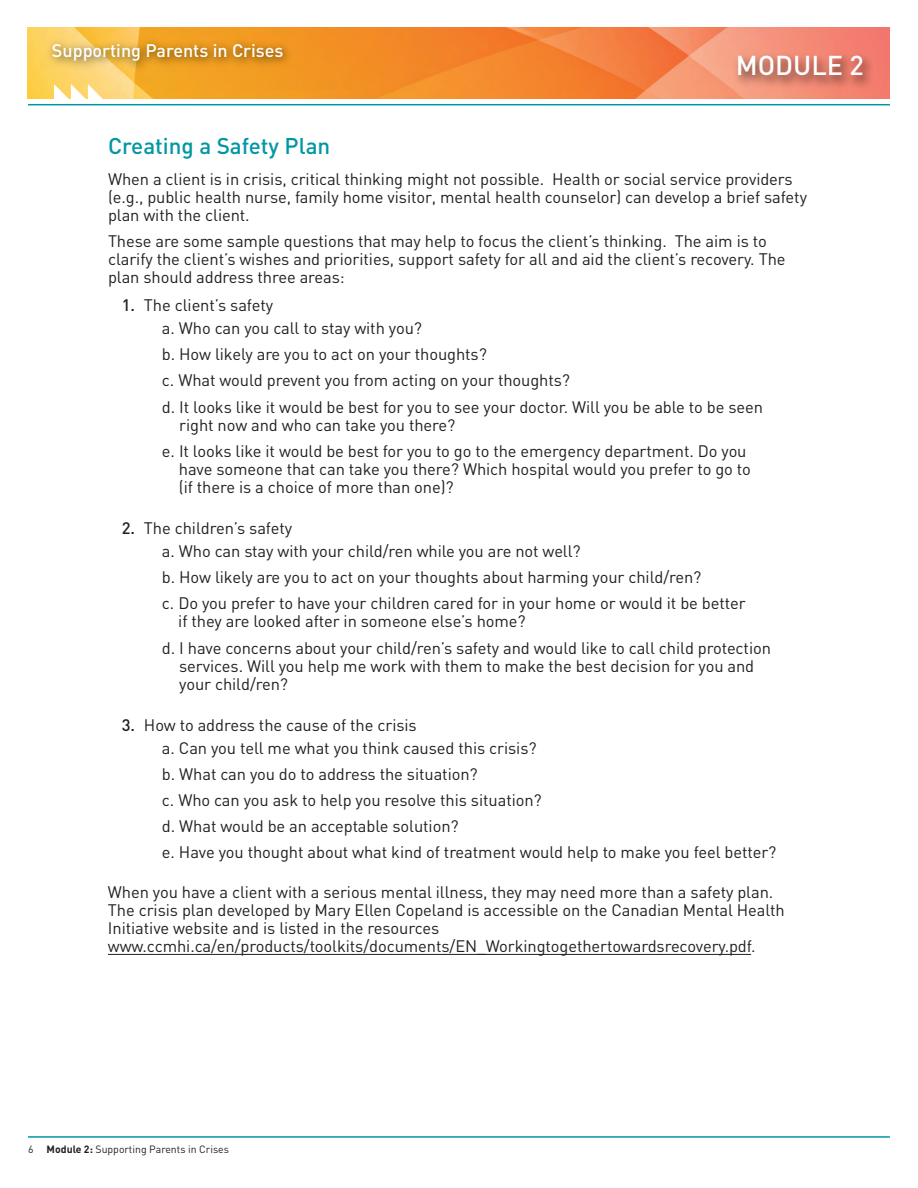
<style>
.page{position:relative;width:918px;height:1188px;background:#fff}
.page>*{position:absolute;margin:0;border:0;box-sizing:border-box;transform-origin:0 0}
.t1{font:500 27px "DIN";color:#fff}
.t2{font:500 22.5px "DIN";color:#0097a4}
.t3{font:500 18px "DIN";color:#fff}
.t4{font:16.5px/18px "DIN";letter-spacing:-.005em;color:#231f20}
.t5{font:10.5px "DIN";color:#231f20}
.s1{font-weight:500}
.s2{font-weight:700}
</style>
<div class="page">
<hr style="left:108px;top:954px;width:643px;height:1px;background:#231f20">
<hr style="left:28px;top:1136px;width:862px;height:2px;background:#0097a4">
<img style="left:27px;top:27px;width:863px;height:71px">
<img style="left:692px;top:43px;width:198px;height:56px">
<img style="left:40px;top:30px;width:582px;height:60px">
<svg style="left:54px;top:84px;width:60px;height:22px"></svg>
<hr style="left:28px;top:104px;width:862px;height:1px;background:#0097a4">
<p class="t3" style="left:52px;top:40px;width:233px">Supporting Parents in Crises</p>
<h1 class="t1" style="left:736px;top:50px;width:130px">MODULE 2</h1>
<h2 class="t2" style="left:108px;top:133px;width:224px">Creating a Safety Plan</h2>
<p class="t4" style="left:108px;top:170px;width:701px">When a client is in crisis, critical thinking might not possible. Health or social service providers (e.g., public health nurse, family home visitor, mental health counselor) can develop a brief safety plan with the client.</p>
<p class="t4" style="left:108px;top:233px;width:679px">These are some sample questions that may help to focus the client’s thinking. The aim is to clarify the client’s wishes and priorities, support safety for all and aid the client’s recovery. The plan should address three areas:</p>
<p class="t4" style="left:162px;top:293px;width:262px;line-height:23.4px;text-indent:-40px"><span class="s1">1.</span> The client’s safety<br>a. Who can you call to stay with you?</p>
<p class="t4" style="left:162px;top:342px;width:603px;line-height:26.1px">b. How likely are you to act on your thoughts?<br>c. What would prevent you from acting on your thoughts?<br>d. It looks like it would be best for you to see your doctor. Will you be able to be seen</p>
<p class="t4" style="left:162px;top:412px;width:586px;line-height:26.1px;text-indent:17px">right now and who can take you there?<br>e. It looks like it would be best for you to go to the emergency department. Do you</p>
<p class="t4" style="left:179px;top:460px;width:574px">have someone that can take you there? Which hospital would you prefer to go to (if there is a choice of more than one)?</p>
<p class="t4" style="left:162px;top:516px;width:420px;line-height:23.4px;text-indent:-40px"><span class="s1">2.</span> The children’s safety<br>a. Who can stay with your child/ren while you are not well?</p>
<p class="t4" style="left:162px;top:565px;width:585px;line-height:26.1px">b. How likely are you to act on your thoughts about harming your child/ren?<br>c. Do you prefer to have your children cared for in your home or would it be better</p>
<p class="t4" style="left:162px;top:609px;width:611px;line-height:26.1px;text-indent:16px">if they are looked after in someone else’s home?<br>d. I have concerns about your child/ren’s safety and would like to call child protection</p>
<p class="t4" style="left:179px;top:657px;width:577px">services. Will you help me work with them to make the best decision for you and your child/ren?</p>
<p class="t4" style="left:162px;top:713px;width:376px;line-height:23.4px;text-indent:-40px"><span class="s1">3.</span> How to address the cause of the crisis<br>a. Can you tell me what you think caused this crisis?</p>
<p class="t4" style="left:162px;top:761px;width:616px;line-height:26.1px">b. What can you do to address the situation?<br>c. Who can you ask to help you resolve this situation?<br>d. What would be an acceptable solution?<br>e. Have you thought about what kind of treatment would help to make you feel better?</p>
<p class="t4" style="left:108px;top:883px;width:678px">When you have a client with a serious mental illness, they may need more than a safety plan.<br>The crisis plan developed by Mary Ellen Copeland is accessible on the Canadian Mental Health Initiative website and is listed in the resources www.ccmhi.ca/en/products/toolkits/documents/EN_Workingtogethertowardsrecovery.pdf.</p>
<p class="t5" style="left:28px;top:1144px;width:202px">6 <span class="s2">Module 2:</span> Supporting Parents in Crises</p>
</div>
